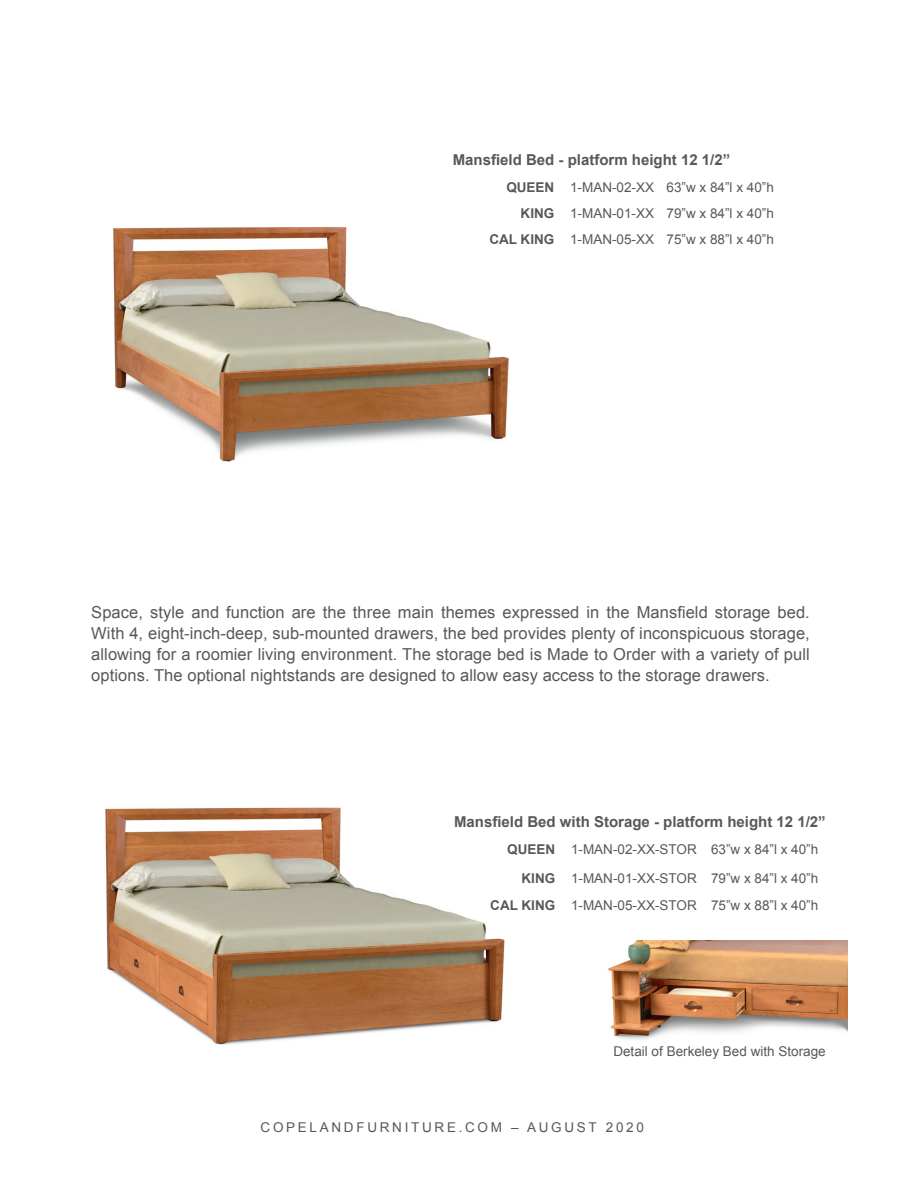
<style>
.page{position:relative;width:918px;height:1188px;background:#fff}
.page>*{position:absolute;margin:0;border:0;box-sizing:border-box;transform-origin:0 0}
.t1{font:16.5px/21px "Arial";letter-spacing:.005em;color:#57585a;text-align:justify}
.t2{font:700 15px "Arial";color:#57585a}
.t3{font:13.5px "Arial";color:#57585a}
.t4{font:13.5px "Arial";letter-spacing:.2em;color:#57585a}
.t5{font:700 13.5px "Arial";color:#57585a}
</style>
<div class="page">
<img style="left:105px;top:807px;width:400px;height:238px">
<img style="left:113px;top:227px;width:396px;height:235px">
<img style="left:608px;top:940px;width:239px;height:100px">
<p class="t2" style="left:453px;top:150px;width:279px">Mansfield Bed - platform height 12 1/2”</p>
<p class="t5" style="left:506px;top:178px;width:50px">QUEEN</p>
<p class="t5" style="left:521px;top:204px;width:35px">KING</p>
<p class="t3" style="left:570px;top:178px;width:86px">1-MAN-02-XX</p>
<p class="t3" style="left:667px;top:178px;width:109px">63”w x 84”l x 40”h</p>
<p class="t3" style="left:570px;top:204px;width:86px">1-MAN-01-XX</p>
<p class="t3" style="left:667px;top:204px;width:109px">79”w x 84”l x 40”h</p>
<p class="t5" style="left:489px;top:231px;width:67px">CAL KING</p>
<p class="t3" style="left:570px;top:231px;width:86px">1-MAN-05-XX</p>
<p class="t3" style="left:667px;top:231px;width:109px">75”w x 88”l x 40”h</p>
<p class="t1" style="left:91px;top:602px;width:720px">Space, style and function are the three main themes expressed in the Mansfield storage bed.<br>With 4, eight-inch-deep, sub-mounted drawers, the bed provides plenty of inconspicuous storage, allowing for a roomier living environment. The storage bed is Made to Order with a variety of pull options. The optional nightstands are designed to allow easy access to the storage drawers.</p>
<p class="t2" style="left:454px;top:812px;width:373px">Mansfield Bed with Storage - platform height 12 1/2”</p>
<p class="t5" style="left:507px;top:841px;width:50px">QUEEN</p>
<p class="t5" style="left:522px;top:869px;width:35px">KING</p>
<p class="t3" style="left:711px;top:896px;width:109px">75”w x 88”l x 40”h</p>
<p class="t3" style="left:571px;top:841px;width:127px">1-MAN-02-XX-STOR</p>
<p class="t3" style="left:711px;top:841px;width:109px">63”w x 84”l x 40”h</p>
<p class="t3" style="left:571px;top:870px;width:127px">1-MAN-01-XX-STOR</p>
<p class="t3" style="left:711px;top:870px;width:109px">79”w x 84”l x 40”h</p>
<p class="t5" style="left:490px;top:896px;width:67px">CAL KING</p>
<p class="t3" style="left:571px;top:896px;width:127px">1-MAN-05-XX-STOR</p>
<p class="t3" style="left:613px;top:1043px;width:214px">Detail of Berkeley Bed with Storage</p>
<p class="t4" style="left:261px;top:1119px;width:385px">COPELANDFURNITURE.COM – AUGUST 2020</p>
</div>
